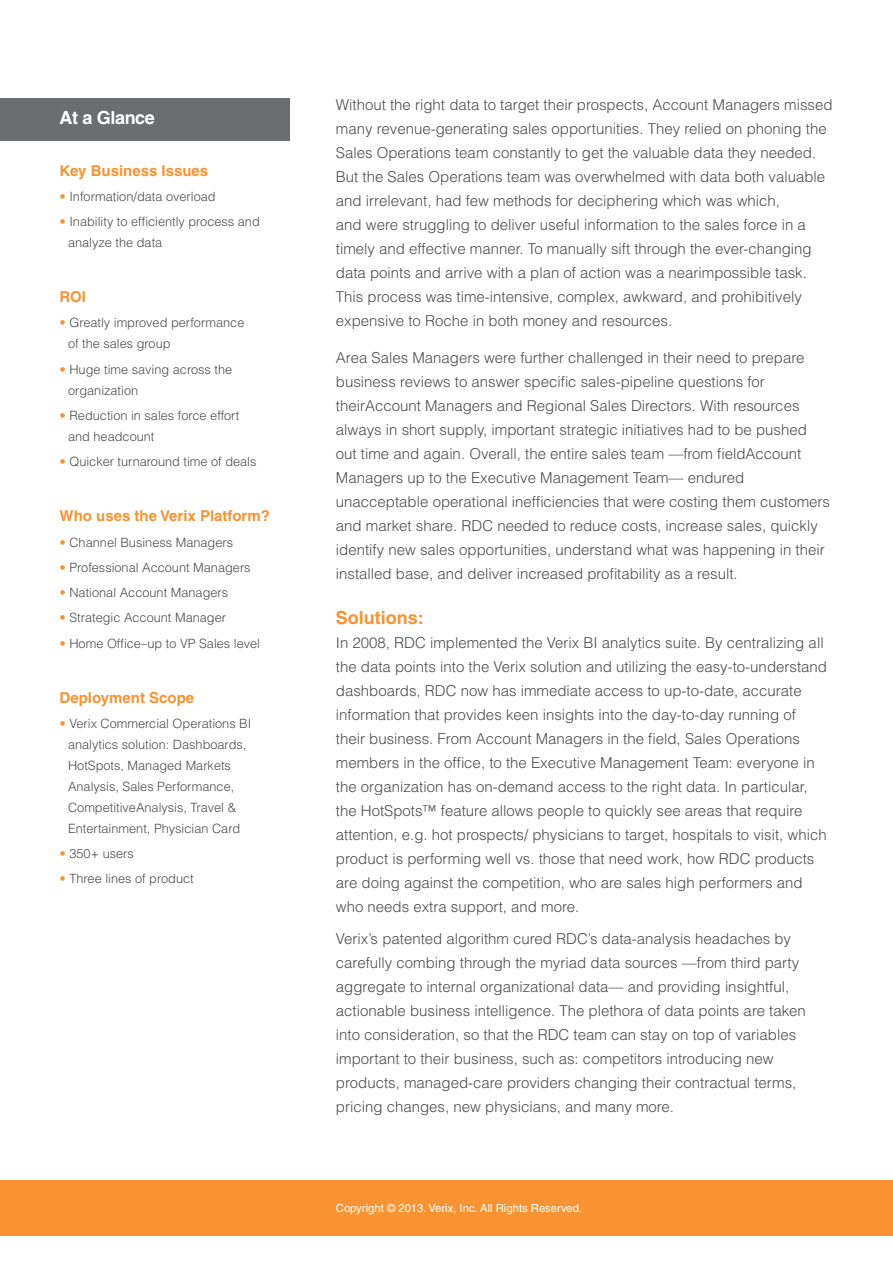
<style>
.page{position:relative;width:893px;height:1263px;background:#fff}
.page>*{position:absolute;margin:0;border:0;box-sizing:border-box;transform-origin:0 0}
.t1{font:700 18px "Helvetica LT";color:#f79332}
.t2{font:700 18px "Helvetica LT";letter-spacing:-.02em;color:#fff}
.t3{font:300 15px/24px "Helvetica LT";color:#4b4c4d}
.t4{font:700 15px "Helvetica LT";color:#f79332}
.t5{font:300 12.75px/21px "Helvetica LT";color:#4b4c4d}
.t6{font:11.25px "Helvetica LT";color:#fff}
.s1{color:#f79332}
</style>
<div class="page">
<div style="left:0;top:1180px;width:893px;height:55px;background:#f79332"></div>
<div style="left:0;top:98px;width:289px;height:42px;background:#6c6d70"></div>
<p class="t2" style="left:60px;top:106px;width:97px">At a Glance</p>
<p class="t4" style="left:60px;top:161px;width:150px">Key Business Issues</p>
<p class="t5" style="left:60px;top:186px;width:158px"><span class="s1">•</span> Information/data overload</p>
<p class="t5" style="left:60px;top:211px;width:202px"><span class="s1">•</span> Inability to efficiently process and</p>
<p class="t5" style="left:68px;top:232px;width:96px">analyze the data</p>
<p class="t4" style="left:60px;top:288px;width:28px">ROI</p>
<p class="t5" style="left:60px;top:312px;width:186px"><span class="s1">•</span> Greatly improved performance</p>
<p class="t5" style="left:68px;top:333px;width:104px">of the sales group</p>
<p class="t5" style="left:60px;top:359px;width:174px"><span class="s1">•</span> Huge time saving across the</p>
<p class="t5" style="left:68px;top:380px;width:72px">organization</p>
<p class="t5" style="left:60px;top:405px;width:181px"><span class="s1">•</span> Reduction in sales force effort</p>
<p class="t5" style="left:68px;top:426px;width:88px">and headcount</p>
<p class="t5" style="left:60px;top:451px;width:198px"><span class="s1">•</span> Quicker turnaround time of deals</p>
<p class="t4" style="left:60px;top:507px;width:212px">Who uses the Verix Platform?</p>
<p class="t5" style="left:60px;top:531px;width:175px"><span class="s1">•</span> Channel Business Managers</p>
<p class="t5" style="left:60px;top:557px;width:193px"><span class="s1">•</span> Professional Account Managers</p>
<p class="t5" style="left:60px;top:582px;width:170px"><span class="s1">•</span> National Account Managers</p>
<p class="t5" style="left:60px;top:607px;width:168px"><span class="s1">•</span> Strategic Account Manager</p>
<p class="t5" style="left:60px;top:632px;width:202px"><span class="s1">•</span> Home Office–up to VP Sales level</p>
<p class="t4" style="left:60px;top:688px;width:136px">Deployment Scope</p>
<p class="t5" style="left:60px;top:713px;width:193px"><span class="s1">•</span> Verix Commercial Operations BI</p>
<p class="t5" style="left:68px;top:734px;width:180px">analytics solution: Dashboards,<br>HotSpots, Managed Markets<br>Analysis, Sales Performance,<br>CompetitiveAnalysis, Travel &amp;<br>Entertainment, Physician Card</p>
<p class="t5" style="left:60px;top:843px;width:76px"><span class="s1">•</span> 350+ users</p>
<p class="t5" style="left:60px;top:868px;width:136px"><span class="s1">•</span> Three lines of product</p>
<p class="t3" style="left:336px;top:92px;width:498px">Without the right data to target their prospects, Account Managers missed many revenue-generating sales opportunities. They relied on phoning the Sales Operations team constantly to get the valuable data they needed.<br>But the Sales Operations team was overwhelmed with data both valuable and irrelevant, had few methods for deciphering which was which,<br>and were struggling to deliver useful information to the sales force in a timely and effective manner. To manually sift through the ever-changing data points and arrive with a plan of action was a nearimpossible task.<br>This process was time-intensive, complex, awkward, and prohibitively expensive to Roche in both money and resources.</p>
<p class="t3" style="left:336px;top:345px;width:496px">Area Sales Managers were further challenged in their need to prepare business reviews to answer specific sales-pipeline questions for theirAccount Managers and Regional Sales Directors. With resources always in short supply, important strategic initiatives had to be pushed out time and again. Overall, the entire sales team —from fieldAccount Managers up to the Executive Management Team— endured unacceptable operational inefficiencies that were costing them customers and market share. RDC needed to reduce costs, increase sales, quickly identify new sales opportunities, understand what was happening in their installed base, and deliver increased profitability as a result.</p>
<p class="t1" style="left:336px;top:606px;width:90px">Solutions:</p>
<p class="t3" style="left:336px;top:630px;width:493px">In 2008, RDC implemented the Verix BI analytics suite. By centralizing all the data points into the Verix solution and utilizing the easy-to-understand dashboards, RDC now has immediate access to up-to-date, accurate information that provides keen insights into the day-to-day running of their business. From Account Managers in the field, Sales Operations members in the office to, the Executive Management Team: everyone in the organization has on-demand access to the right data In. particular, the HotSpots™ feature allows people to quickly see areas that require attention g.e, . hot prospects/ physicians to target, hospitals to visit, which product is performing well vs. those that need work, how RDC products are doing against the competition, who are sales high performers and who needs extra support, and more.</p>
<p class="t3" style="left:336px;top:927px;width:471px">Verixs’ patented algorithm cured RDCs’ data-analysis headaches by carefully combing through the myriad data sources —from third party aggregate to internal organizational data— and providing insightful, actionable business intelligence. The plethora of data points are taken into consideration, so that the RDC team can stay on top of variables important to their business, such as: competitors introducing new products, managed-care providers changing their contractual terms, pricing changes, new physicians, and many more.</p>
<p class="t6" style="left:336px;top:1202px;width:248px">Copyright © 2013. Verix, Inc. All Rights Reserved.</p>
</div>
